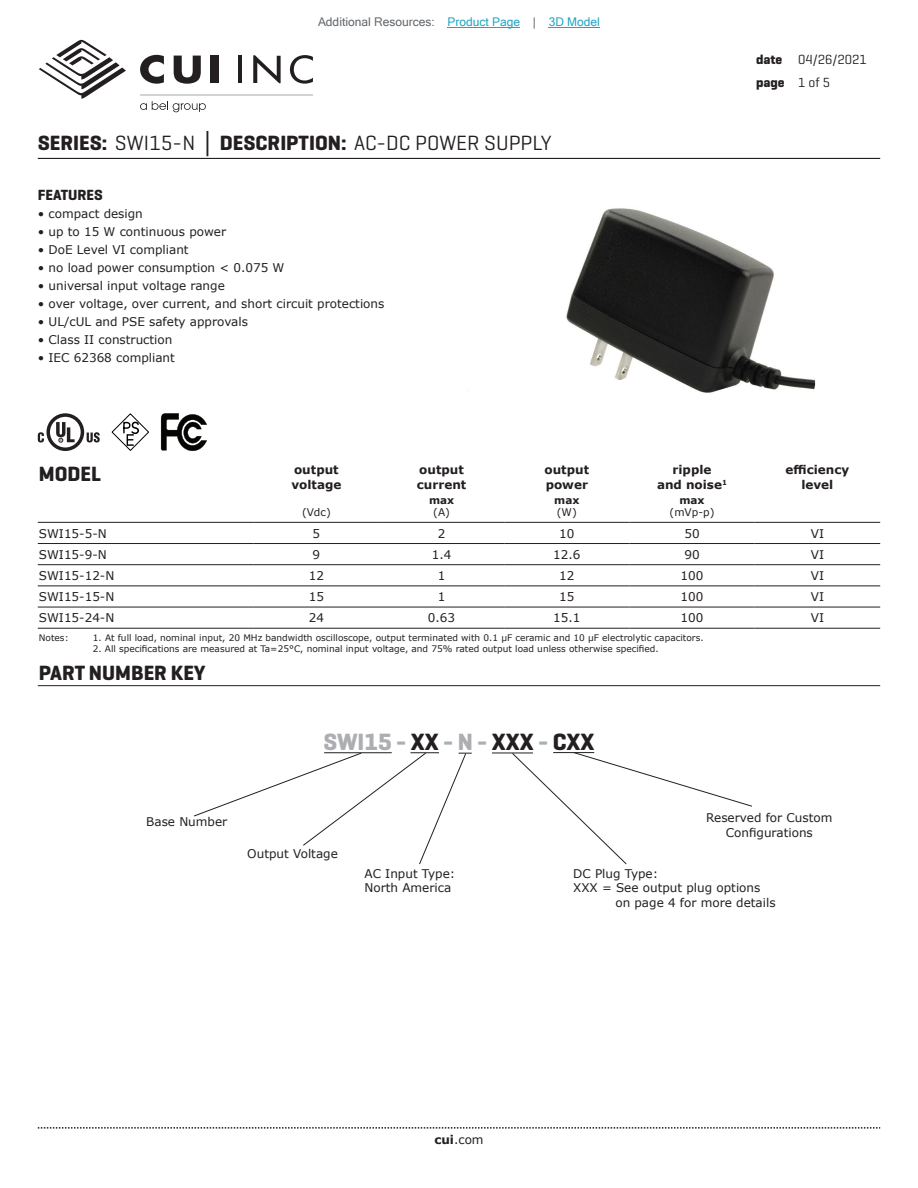
<style>
.page{position:relative;width:918px;height:1188px;background:#fff}
.page>*{position:absolute;margin:0;border:0;box-sizing:border-box;transform-origin:0 0}
.t1{font:700 24px "Geogrotesque";color:#adaeb2}
.t2{font:21px "Geogrotesque";color:#231f20}
.t3{font:700 21px "Geogrotesque";color:#231f20}
.t4{font:700 15px "Geogrotesque";color:#231f20}
.t5{font:13.5px/22.5px "Geogrotesque";color:#231f20}
.t6{font:12px/14.4px "Verdana";color:#231f20;text-align:center}
.t7{font:700 12px/14.4px "Verdana";color:#231f20}
.t8{font:12px "Microsoft Sans Serif";color:#63676b}
.t9{font:10.5px "Verdana";color:#231f20}
.t10{font:700 10.5px "Verdana";color:#231f20}
.t11{font:9px "Verdana";color:#231f20}
.s1{color:#23a4c6}
.s2{font-weight:700}
.s3{font-family:"Verdana";font-weight:700}
.s4{color:#231f20}
</style>
<div class="page">
<svg style="left:38px;top:1127px;width:842px;height:2px"></svg>
<hr style="left:38px;top:158px;width:842px;height:1px;background:#231f20">
<svg style="left:39px;top:39px;width:87px;height:60px"></svg>
<hr style="left:238px;top:56px;width:4px;height:27px;background:#231f20">
<svg style="left:253px;top:55px;width:28px;height:28px"></svg>
<svg style="left:290px;top:55px;width:23px;height:29px"></svg>
<svg style="left:140px;top:55px;width:24px;height:29px"></svg>
<svg style="left:174px;top:56px;width:27px;height:28px"></svg>
<div style="left:211px;top:56px;width:8px;height:27px;background:#231f20"></div>
<svg style="left:140px;top:101px;width:66px;height:11px"></svg>
<hr style="left:140px;top:94px;width:173px;height:1px;background:#231f20">
<hr style="left:38px;top:522px;width:216px;height:1px;background:#231f20">
<hr style="left:254px;top:522px;width:125px;height:1px;background:#231f20">
<hr style="left:379px;top:522px;width:125px;height:1px;background:#231f20">
<hr style="left:504px;top:522px;width:125px;height:1px;background:#231f20">
<hr style="left:629px;top:522px;width:126px;height:1px;background:#231f20">
<hr style="left:755px;top:522px;width:125px;height:1px;background:#231f20">
<hr style="left:38px;top:543px;width:216px;height:1px;background:#231f20">
<hr style="left:254px;top:543px;width:125px;height:1px;background:#231f20">
<hr style="left:379px;top:543px;width:125px;height:1px;background:#231f20">
<hr style="left:504px;top:543px;width:125px;height:1px;background:#231f20">
<hr style="left:629px;top:543px;width:126px;height:1px;background:#231f20">
<hr style="left:755px;top:543px;width:125px;height:1px;background:#231f20">
<hr style="left:38px;top:564px;width:216px;height:1px;background:#231f20">
<hr style="left:254px;top:564px;width:125px;height:1px;background:#231f20">
<hr style="left:379px;top:564px;width:125px;height:1px;background:#231f20">
<hr style="left:504px;top:564px;width:125px;height:1px;background:#231f20">
<hr style="left:629px;top:564px;width:126px;height:1px;background:#231f20">
<hr style="left:755px;top:564px;width:125px;height:1px;background:#231f20">
<hr style="left:38px;top:586px;width:216px;height:1px;background:#231f20">
<hr style="left:254px;top:586px;width:125px;height:1px;background:#231f20">
<hr style="left:379px;top:586px;width:125px;height:1px;background:#231f20">
<hr style="left:504px;top:586px;width:125px;height:1px;background:#231f20">
<hr style="left:629px;top:586px;width:126px;height:1px;background:#231f20">
<hr style="left:755px;top:586px;width:125px;height:1px;background:#231f20">
<hr style="left:38px;top:607px;width:216px;height:1px;background:#231f20">
<hr style="left:254px;top:607px;width:125px;height:1px;background:#231f20">
<hr style="left:379px;top:607px;width:125px;height:1px;background:#231f20">
<hr style="left:504px;top:607px;width:125px;height:1px;background:#231f20">
<hr style="left:629px;top:607px;width:126px;height:1px;background:#231f20">
<hr style="left:755px;top:607px;width:125px;height:1px;background:#231f20">
<hr style="left:38px;top:628px;width:216px;height:1px;background:#231f20">
<hr style="left:254px;top:628px;width:125px;height:1px;background:#231f20">
<hr style="left:379px;top:628px;width:125px;height:1px;background:#231f20">
<hr style="left:504px;top:628px;width:125px;height:1px;background:#231f20">
<hr style="left:629px;top:628px;width:126px;height:1px;background:#231f20">
<hr style="left:755px;top:628px;width:125px;height:1px;background:#231f20">
<img style="left:467px;top:208px;width:349px;height:185px">
<hr style="left:38px;top:685px;width:842px;height:1px;background:#231f20">
<svg style="left:194px;top:752px;width:278px;height:113px"></svg>
<svg style="left:38px;top:413px;width:62px;height:38px"></svg>
<svg style="left:112px;top:413px;width:37px;height:38px"></svg>
<svg style="left:161px;top:413px;width:46px;height:38px"></svg>
<hr style="left:492px;top:753px;width:41px;height:1px;background:#231f20">
<svg style="left:511px;top:752px;width:241px;height:113px"></svg>
<hr style="left:448px;top:27px;width:72px;height:1px;background:#23a4c6">
<hr style="left:549px;top:27px;width:51px;height:1px;background:#23a4c6">
<p class="t8" style="left:318px;top:15px;width:283px">Additional Resources: <span class="s1">Product Page</span> | <span class="s1">3D Model</span></p>
<h2 class="t2" style="left:38px;top:130px;width:516px"><span class="s2">SERIES:</span> SWI15-N <span class="s3">│</span> <span class="s2">DESCRIPTION:</span> AC-DC POWER SUPPLY</h2>
<p class="t4" style="left:38px;top:186px;width:67px">FEATURES</p>
<p class="t6" style="left:38px;top:207px;width:107px">• compact design</p>
<p class="t6" style="left:38px;top:225px;width:190px">• up to 15 W continuous power</p>
<p class="t6" style="left:38px;top:243px;width:152px">• DoE Level VI compliant</p>
<p class="t6" style="left:38px;top:261px;width:248px">• no load power consumption &lt; 0.075 W</p>
<p class="t6" style="left:38px;top:279px;width:189px">• universal input voltage range</p>
<p class="t6" style="left:38px;top:297px;width:348px">• over voltage, over current, and short circuit protections</p>
<p class="t6" style="left:38px;top:315px;width:212px">• UL/cUL and PSE safety approvals</p>
<p class="t6" style="left:38px;top:333px;width:136px">• Class II construction</p>
<p class="t6" style="left:38px;top:351px;width:139px">• IEC 62368 compliant</p>
<p class="t5" style="left:756px;top:48px;width:112px"><span class="s2">date</span> 04/26/2021 <span class="s2">page</span> 1 of 5</p>
<h2 class="t3" style="left:39px;top:461px;width:64px">MODEL</h2>
<p class="t7" style="left:291px;top:462px;width:51px">output voltage</p>
<p class="t7" style="left:417px;top:462px;width:51px">output current</p>
<p class="t7" style="left:545px;top:462px;width:46px">output power</p>
<p class="t7" style="left:657px;top:462px;width:72px;text-align:center">ripple<br>and noise<sup>1</sup></p>
<p class="t7" style="left:786px;top:462px;width:65px;text-align:center">efficiency level</p>
<p class="t9" style="left:302px;top:505px;width:30px">(Vdc)</p>
<p class="t10" style="left:429px;top:492px;width:27px">max</p>
<p class="t9" style="left:433px;top:505px;width:18px">(A)</p>
<p class="t10" style="left:554px;top:492px;width:27px">max</p>
<p class="t9" style="left:557px;top:505px;width:21px">(W)</p>
<p class="t10" style="left:679px;top:492px;width:27px">max</p>
<p class="t9" style="left:670px;top:505px;width:46px">(mVp-p)</p>
<p class="t6" style="left:39px;top:526px;width:69px">SWI15-5-N</p>
<p class="t6" style="left:313px;top:526px;width:9px">5</p>
<p class="t6" style="left:438px;top:526px;width:9px">2</p>
<p class="t6" style="left:559px;top:526px;width:17px">10</p>
<p class="t6" style="left:684px;top:526px;width:17px">50</p>
<p class="t6" style="left:811px;top:526px;width:15px">VI</p>
<p class="t6" style="left:39px;top:547px;width:69px">SWI15-9-N</p>
<p class="t6" style="left:313px;top:547px;width:9px">9</p>
<p class="t6" style="left:432px;top:547px;width:21px">1.4</p>
<p class="t6" style="left:553px;top:547px;width:29px">12.6</p>
<p class="t6" style="left:684px;top:547px;width:17px">90</p>
<p class="t6" style="left:811px;top:547px;width:15px">VI</p>
<p class="t6" style="left:39px;top:568px;width:77px">SWI15-12-N</p>
<p class="t6" style="left:309px;top:568px;width:17px">12</p>
<p class="t6" style="left:438px;top:568px;width:9px">1</p>
<p class="t6" style="left:559px;top:568px;width:17px">12</p>
<p class="t6" style="left:681px;top:568px;width:24px">100</p>
<p class="t6" style="left:811px;top:568px;width:15px">VI</p>
<p class="t6" style="left:39px;top:589px;width:77px">SWI15-15-N</p>
<p class="t6" style="left:309px;top:589px;width:17px">15</p>
<p class="t6" style="left:438px;top:589px;width:9px">1</p>
<p class="t6" style="left:559px;top:589px;width:17px">15</p>
<p class="t6" style="left:681px;top:589px;width:24px">100</p>
<p class="t6" style="left:811px;top:589px;width:15px">VI</p>
<p class="t6" style="left:39px;top:611px;width:77px">SWI15-24-N</p>
<p class="t6" style="left:309px;top:611px;width:17px">24</p>
<p class="t6" style="left:428px;top:611px;width:29px">0.63</p>
<p class="t6" style="left:553px;top:611px;width:29px">15.1</p>
<p class="t6" style="left:681px;top:611px;width:24px">100</p>
<p class="t6" style="left:811px;top:611px;width:15px">VI</p>
<p class="t11" style="left:39px;top:632px;width:31px">Notes:</p>
<p class="t11" style="left:93px;top:632px;width:612px">1. At full load, nominal input, 20 MHz bandwidth oscilloscope, output terminated with 0.1 µF ceramic and 10 µF electrolytic capacitors.</p>
<p class="t11" style="left:93px;top:642px;width:568px">2. All specifications are measured at Ta=25°C, nominal input voltage, and 75% rated output load unless otherwise specified.</p>
<h2 class="t3" style="left:39px;top:659px;width:168px">PART NUMBER KEY</h2>
<h1 class="t1" style="left:323px;top:727px;width:273px">SWI15 - <span class="s4">XX</span> - N - <span class="s4">XXX</span> - <span class="s4">CXX</span></h1>
<p class="t6" style="left:146px;top:814px;width:83px">Base Number</p>
<p class="t6" style="left:706px;top:811px;width:128px">Reserved for Custom<br>Configurations</p>
<p class="t6" style="left:247px;top:846px;width:92px">Output Voltage</p>
<p class="t6" style="left:365px;top:866px;width:92px;text-align:left">AC Input Type:<br>North America</p>
<p class="t6" style="left:573px;top:866px;width:87px">DC Plug Type:</p>
<p class="t6" style="left:573px;top:881px;width:189px">XXX = See output plug options</p>
<p class="t6" style="left:615px;top:895px;width:162px">on page 4 for more details</p>
<p class="t6" style="left:434px;top:1132px;width:51px"><span class="s2">cui</span>.com</p>
</div>
